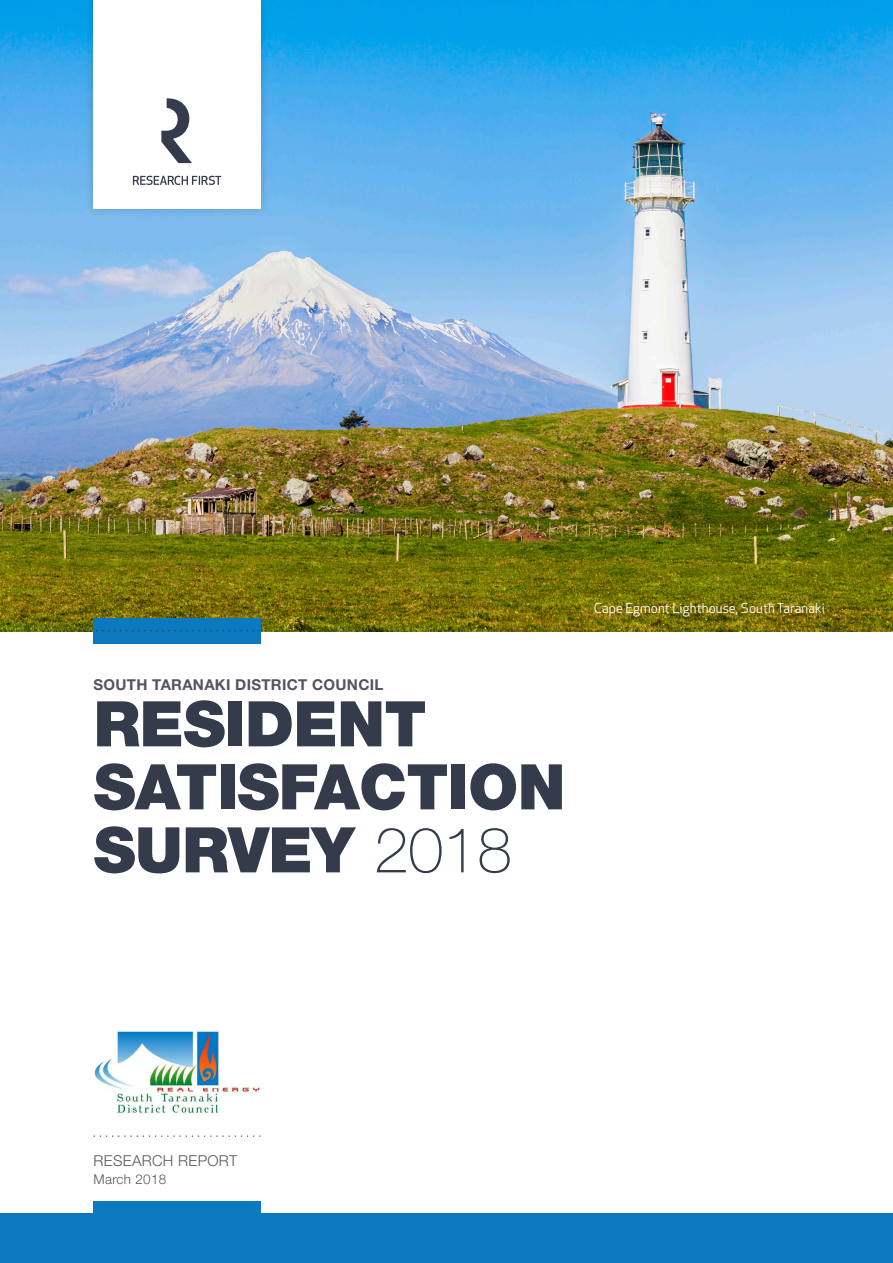
<style>
.page{position:relative;width:893px;height:1263px;background:#fff}
.page>*{position:absolute;margin:0;border:0;box-sizing:border-box;transform-origin:0 0}
.t1{font:900 63px/63px "Helvetica Neue LT Std";letter-spacing:-.01em;color:#343b4b}
.t2{font:700 15px "Helvetica Neue LT Std";letter-spacing:.02em;color:#525562}
.t3{font:300 15px "Helvetica Neue LT Std";letter-spacing:.02em;color:#57585a}
.Body_copy_-_space_be{font:13.5px "Apex New";letter-spacing:.005em;color:#fff}
.t4{font:300 13.5px "Helvetica Neue LT Std";letter-spacing:.02em;color:#57585a}
.s1{font-weight:100}
</style>
<div class="page">
<img style="left:0;top:0;width:893px;height:630px">
<div style="left:94px;top:618px;width:167px;height:25px;background:#0c78be"></div>
<div style="left:94px;top:1201px;width:167px;height:46px;background:#0c78be"></div>
<svg style="left:94px;top:1135px;width:167px;height:2px"></svg>
<svg style="left:0;top:630px;width:893px;height:1px"></svg>
<div style="left:0;top:1213px;width:893px;height:50px;background:#0c78be"></div>
<div style="left:85px;top:0;width:184px;height:217px;background:#231f20;opacity:.2"></div>
<div style="left:94px;top:0;width:167px;height:208px;background:#fff"></div>
<svg style="left:161px;top:98px;width:31px;height:65px"></svg>
<svg style="left:133px;top:176px;width:88px;height:9px"></svg>
<img style="left:94px;top:1030px;width:167px;height:84px">
<p class="t2" style="left:94px;top:675px;width:291px">SOUTH TARANAKI DISTRICT COUNCIL</p>
<p class="t1" style="left:94px;top:692px;width:473px">RESIDENT<br>SATISFACTION<br>SURVEY <span class="s1">2018</span></p>
<p class="Body_copy_-_space_be" style="left:594px;top:600px;width:233px">Cape Egmont Lighthouse, South Taranaki</p>
<p class="t3" style="left:94px;top:1152px;width:146px">RESEARCH REPORT</p>
<p class="t4" style="left:94px;top:1171px;width:74px">March 2018</p>
</div>
